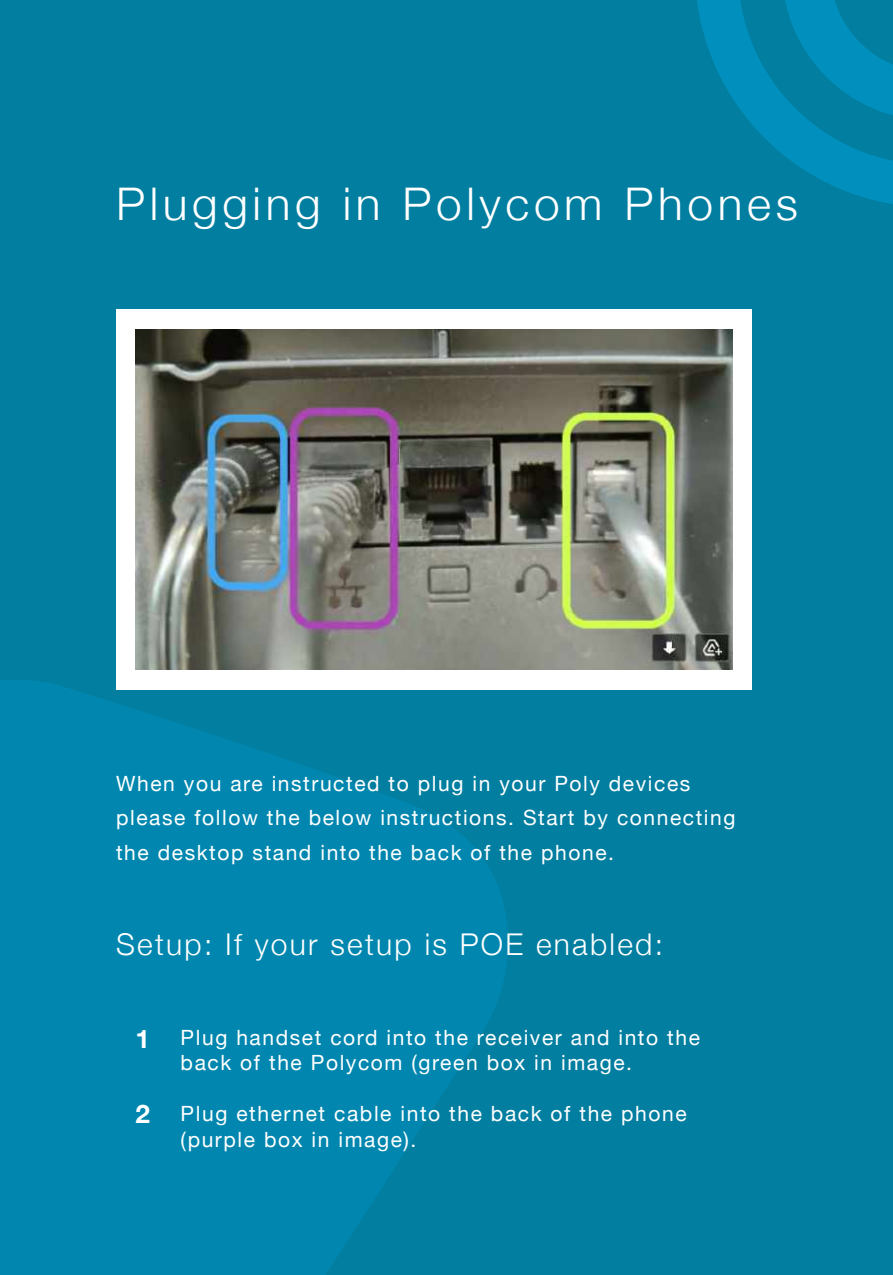
<style>
.page{position:relative;width:893px;height:1275px;background:#fff}
.page>*{position:absolute;margin:0;border:0;box-sizing:border-box;transform-origin:0 0}
.t1{font:300 45px "Helvetica Neue";letter-spacing:.1em;color:#fff}
.t2{font:300 30px "Helvetica Neue";letter-spacing:.075em;color:#fff}
.t3{font:700 25.5px "Helvetica Neue";color:#fff}
.t4{font:21px/34.5px "Helvetica Neue";letter-spacing:.075em;color:#fff}
</style>
<div class="page">
<div style="left:0;top:0;width:892px;height:1274px;background:#027ea0"></div>
<svg style="left:0;top:680px;width:508px;height:595px;fill:#0187af"></svg>
<svg style="left:697px;top:0;width:195px;height:204px"></svg>
<div style="left:116px;top:309px;width:635px;height:381px;background:#fff"></div>
<img style="left:135px;top:329px;width:597px;height:341px">
<h1 class="t1" style="left:116px;top:167px;width:683px">Plugging in Polycom Phones</h1>
<p class="t4" style="left:116px;top:767px;width:621px">When you are instructed to plug in your Poly devices please follow the below instructions. Start by connecting the desktop stand into the back of the phone.</p>
<h2 class="t2" style="left:116px;top:920px;width:548px">Setup: If your setup is POE enabled:</h2>
<p class="t3" style="left:135px;top:1019px;width:16px">1</p>
<p class="t3" style="left:135px;top:1094px;width:16px">2</p>
<p class="t4" style="left:181px;top:1026px;width:521px;line-height:25.5px">Plug handset cord into the receiver and into the back of the Polycom (green box in image.</p>
<p class="t4" style="left:181px;top:1102px;width:507px;line-height:25.5px">Plug ethernet cable into the back of the phone (purple box in image).</p>
</div>
